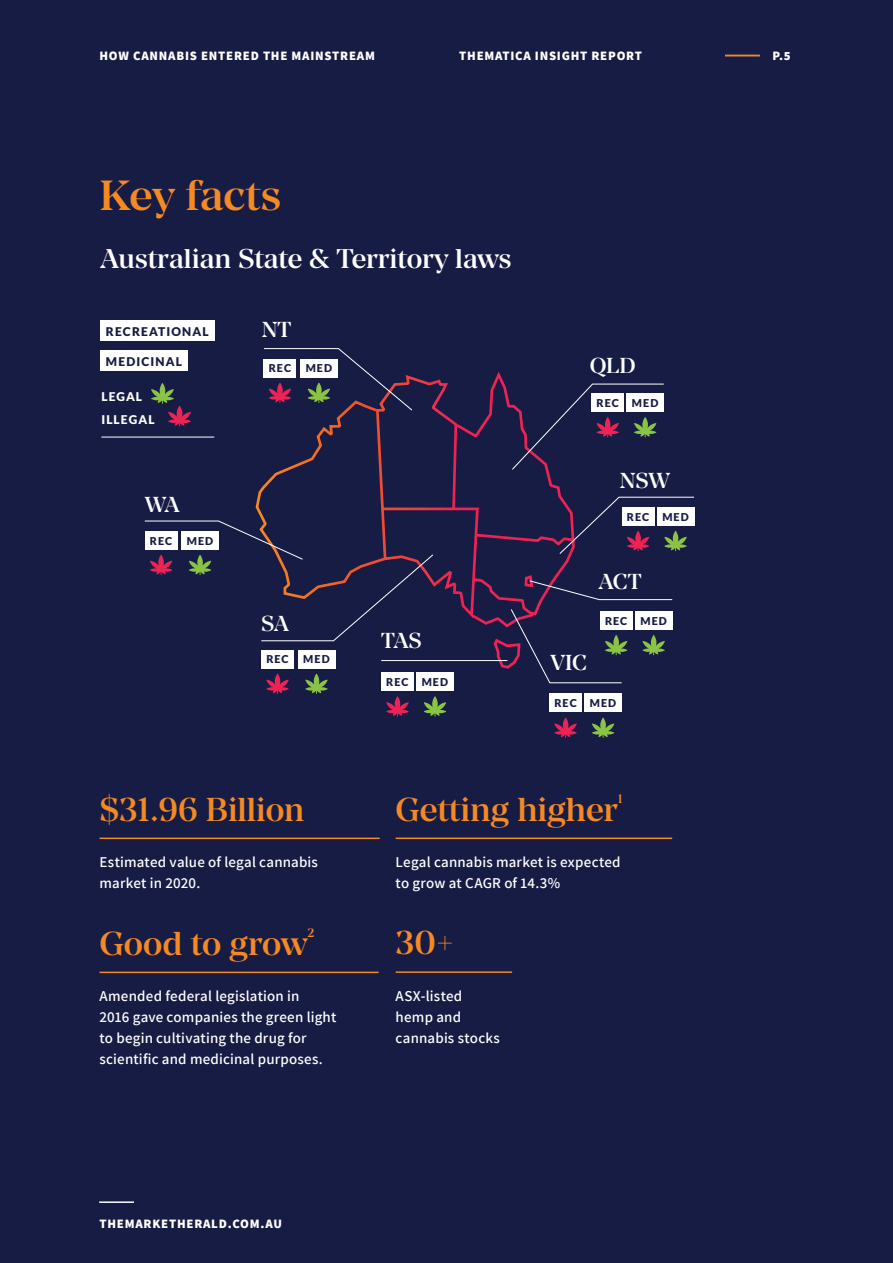
<style>
.page{position:relative;width:893px;height:1263px;background:#171c44}
.page>*{position:absolute;margin:0;border:0;box-sizing:border-box;transform-origin:0 0}
.t1{font:500 42px "Manier";color:#f58922}
.t2{font:500 33px "Manier";color:#f58922}
.t3{font:500 33px "Manier";color:#f58922;scale:.96 1}
.t4{font:500 27px "Manier";color:#fff}
.t5{font:500 21.6px "Manier";letter-spacing:-.015em;color:#fff}
.Body_copy{font:600 15px/21px "Assistant";letter-spacing:.01em;color:#fff}
.t6{font:800 12.75px "Assistant";letter-spacing:.06em;color:#fff}
.t7{font:500 12.3px "Manier";color:#f58922}
.t8{font:500 12.3px "Manier";color:#f58922;scale:.96 1}
.t9{font:900 12px "Lato";letter-spacing:.095em;color:#171c44}
.t10{font:900 12px "Lato";letter-spacing:.09em;color:#fff}
.t11{font:900 10.8px "Lato";letter-spacing:.095em;color:#171c44}
</style>
<div class="page">
<hr style="left:99px;top:837px;width:281px;height:2px;background:#f58922">
<hr style="left:99px;top:972px;width:280px;height:1px;background:#f58922">
<hr style="left:396px;top:837px;width:276px;height:2px;background:#f58922">
<hr style="left:396px;top:971px;width:116px;height:2px;background:#f58922">
<svg style="left:255px;top:372px;width:317px;height:297px"></svg>
<svg style="left:529px;top:580px;width:144px;height:20px"></svg>
<hr style="left:381px;top:660px;width:126px;height:1px;background:#fff">
<div style="left:261px;top:650px;width:33px;height:18px;background:#fff"></div>
<div style="left:381px;top:672px;width:33px;height:19px;background:#fff"></div>
<div style="left:549px;top:693px;width:33px;height:19px;background:#fff"></div>
<div style="left:600px;top:611px;width:32px;height:19px;background:#fff"></div>
<div style="left:298px;top:650px;width:37px;height:18px;background:#fff"></div>
<div style="left:416px;top:672px;width:38px;height:19px;background:#fff"></div>
<div style="left:584px;top:693px;width:38px;height:19px;background:#fff"></div>
<div style="left:635px;top:611px;width:37px;height:19px;background:#fff"></div>
<svg style="left:266px;top:674px;width:23px;height:20px"></svg>
<svg style="left:386px;top:696px;width:23px;height:21px"></svg>
<svg style="left:554px;top:718px;width:23px;height:20px"></svg>
<svg style="left:510px;top:608px;width:117px;height:75px"></svg>
<svg style="left:144px;top:520px;width:290px;height:121px"></svg>
<svg style="left:305px;top:674px;width:23px;height:20px"></svg>
<svg style="left:424px;top:696px;width:22px;height:21px"></svg>
<svg style="left:592px;top:718px;width:22px;height:20px"></svg>
<svg style="left:642px;top:635px;width:23px;height:20px"></svg>
<svg style="left:559px;top:496px;width:136px;height:58px"></svg>
<svg style="left:511px;top:383px;width:153px;height:87px"></svg>
<svg style="left:263px;top:348px;width:150px;height:63px"></svg>
<hr style="left:101px;top:437px;width:113px;height:1px;background:#fff">
<div style="left:100px;top:320px;width:114px;height:21px;background:#fff"></div>
<div style="left:100px;top:350px;width:88px;height:21px;background:#fff"></div>
<svg style="left:151px;top:383px;width:40px;height:43px"></svg>
<hr style="left:99px;top:1201px;width:35px;height:2px;background:#fff">
<hr style="left:725px;top:55px;width:35px;height:1px;background:#f58922">
<p class="t6" style="left:99px;top:47px;width:277px">HOW CANNABIS ENTERED THE MAINSTREAM</p>
<p class="t6" style="left:459px;top:47px;width:184px">THEMATICA INSIGHT REPORT</p>
<p class="t6" style="left:772px;top:47px;width:20px">P.5</p>
<h1 class="t1" style="left:99px;top:170px;width:183px">Key facts</h1>
<h1 class="t4" style="left:100px;top:243px;width:413px">Australian State &amp; Territory laws</h1>
<p class="t9" style="left:106px;top:324px;width:104px">RECREATIONAL</p>
<p class="t9" style="left:106px;top:354px;width:78px">MEDICINAL</p>
<p class="t10" style="left:101px;top:389px;width:42px">LEGAL</p>
<p class="t10" style="left:101px;top:412px;width:55px">ILLEGAL</p>
<h1 class="t5" style="left:145px;top:491px;width:36px">WA</h1>
<p class="t11" style="left:150px;top:534px;width:24px">REC</p>
<p class="t11" style="left:187px;top:534px;width:28px">MED</p>
<h1 class="t5" style="left:262px;top:317px;width:31px">NT</h1>
<p class="t11" style="left:269px;top:362px;width:24px">REC</p>
<p class="t11" style="left:306px;top:362px;width:28px">MED</p>
<h1 class="t5" style="left:261px;top:611px;width:29px">SA</h1>
<p class="t11" style="left:266px;top:653px;width:24px">REC</p>
<p class="t11" style="left:303px;top:653px;width:28px">MED</p>
<h1 class="t5" style="left:381px;top:628px;width:42px">TAS</h1>
<p class="t11" style="left:386px;top:676px;width:24px">REC</p>
<p class="t11" style="left:422px;top:676px;width:28px">MED</p>
<h1 class="t5" style="left:590px;top:353px;width:47px">QLD</h1>
<p class="t11" style="left:596px;top:396px;width:24px">REC</p>
<p class="t11" style="left:632px;top:396px;width:28px">MED</p>
<h1 class="t5" style="left:620px;top:467px;width:52px">NSW</h1>
<p class="t11" style="left:627px;top:510px;width:24px">REC</p>
<p class="t11" style="left:662px;top:510px;width:28px">MED</p>
<h1 class="t5" style="left:599px;top:568px;width:44px">ACT</h1>
<h1 class="t5" style="left:551px;top:649px;width:38px">VIC</h1>
<p class="t11" style="left:605px;top:614px;width:24px">REC</p>
<p class="t11" style="left:554px;top:697px;width:24px">REC</p>
<p class="t11" style="left:590px;top:697px;width:28px">MED</p>
<p class="t11" style="left:640px;top:614px;width:28px">MED</p>
<h1 class="t3" style="left:99px;top:789px;width:215px">$31.96 Billion</h1>
<p class="Body_copy" style="left:99px;top:851px;width:220px">Estimated value of legal cannabis market in 2020.</p>
<h1 class="t2" style="left:99px;top:923px;width:210px">Good to grow</h1>
<h1 class="t7" style="left:307px;top:925px;width:8px">2</h1>
<p class="Body_copy" style="left:99px;top:985px;width:238px">Amended federal legislation in<br>2016 gave companies the green light to begin cultivating the drug for scientific and medicinal purposes.</p>
<h1 class="t2" style="left:396px;top:789px;width:224px">Getting higher</h1>
<h1 class="t8" style="left:618px;top:791px;width:6px">1</h1>
<p class="Body_copy" style="left:396px;top:851px;width:226px">Legal cannabis market is expected to grow at CAGR of 14.3%</p>
<h1 class="t2" style="left:396px;top:923px;width:60px">30+</h1>
<p class="Body_copy" style="left:396px;top:985px;width:106px">ASX-listed hemp and cannabis stocks</p>
<p class="t6" style="left:99px;top:1215px;width:184px">THEMARKETHERALD.COM.AU</p>
</div>
